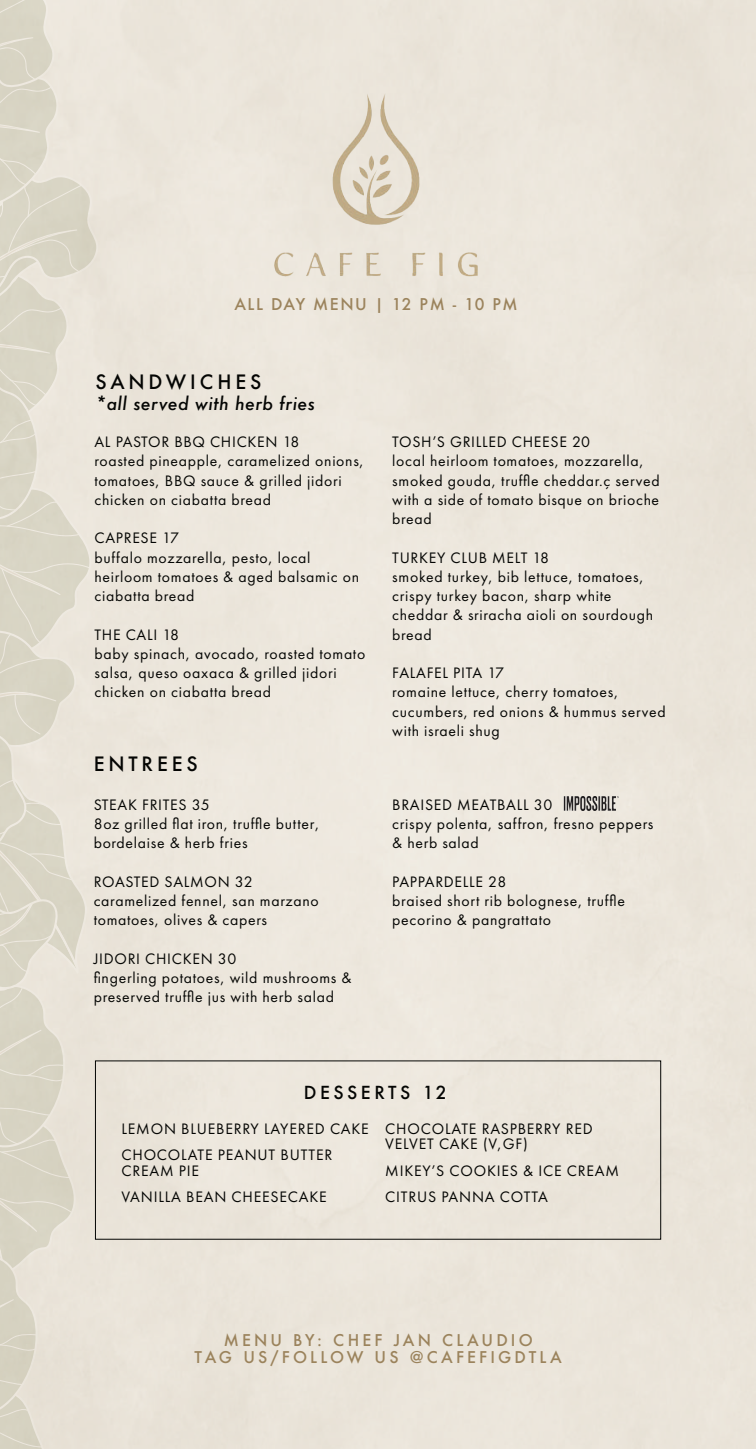
<style>
.page{position:relative;width:756px;height:1449px;background:#fff}
.page>*{position:absolute;margin:0;border:0;box-sizing:border-box;transform-origin:0 0}
.t1{font:500 19.25px "Futura";letter-spacing:.2em;color:#040503}
.t2{font:italic 500 17.5px "Futura";letter-spacing:.025em;color:#040503}
.t3{font:500 17.5px "Futura";letter-spacing:.2em;color:#040503}
.t4{font:15.75px/19.2px "Futura PT";letter-spacing:.045em;color:#040503}
.t5{font:500 15.75px/17.5px "Futura";letter-spacing:.2em;color:#9b835c;text-align:center}
.t6{font:500 15.75px "Futura";letter-spacing:.1em;color:#9b835c}
</style>
<div class="page">
<div style="left:99px;top:0;width:657px;height:1449px;background:#ece6dc"></div>
<svg style="left:0;top:0;width:99px;height:1449px;background:#e1dcce"></svg>
<img style="left:259px;top:82px;width:234px;height:206px">
<img style="left:563px;top:797px;width:58px;height:13px">
<p class="t6" style="left:234px;top:294px;width:285px">ALL DAY MENU | 12 PM - 10 PM</p>
<p class="t1" style="left:95px;top:368px;width:167px">SANDWICHES</p>
<p class="t2" style="left:95px;top:391px;width:221px">*all served with herb fries</p>
<p class="t4" style="left:94px;top:432px;width:271px">AL PASTOR BBQ CHICKEN 18<br>roasted pineapple, caramelized onions, tomatoes, BBQ sauce &amp; grilled jidori chicken on ciabatta bread</p>
<p class="t4" style="left:94px;top:528px;width:266px">CAPRESE 17<br>buffalo mozzarella, pesto, local heirloom tomatoes &amp; aged balsamic on ciabatta bread</p>
<p class="t4" style="left:94px;top:625px;width:272px">THE CALI 18<br>baby spinach, avocado, roasted tomato salsa, queso oaxaca &amp; grilled jidori chicken on ciabatta bread</p>
<p class="t1" style="left:94px;top:751px;width:106px">ENTREES</p>
<p class="t4" style="left:94px;top:795px;width:227px">STEAK FRITES 35<br>8oz grilled flat iron, truffle butter, bordelaise &amp; herb fries</p>
<p class="t4" style="left:94px;top:872px;width:227px">ROASTED SALMON 32 caramelized fennel, san marzano tomatoes, olives &amp; capers</p>
<p class="t4" style="left:94px;top:949px;width:259px">JIDORI CHICKEN 30<br>fingerling potatoes, wild mushrooms &amp; preserved truffle jus with herb salad</p>
<p class="t4" style="left:392px;top:432px;width:269px">TOSH’S GRILLED CHEESE 20<br>local heirloom tomatoes, mozzarella, smoked gouda, truffle cheddar.ç served with a side of tomato bisque on brioche bread</p>
<p class="t4" style="left:392px;top:548px;width:262px">TURKEY CLUB MELT 18<br>smoked turkey, bib lettuce, tomatoes, crispy turkey bacon, sharp white cheddar &amp; sriracha aioli on sourdough bread</p>
<p class="t4" style="left:392px;top:663px;width:275px">FALAFEL PITA 17<br>romaine lettuce, cherry tomatoes, cucumbers, red onions &amp; hummus served with israeli shug</p>
<p class="t4" style="left:392px;top:795px;width:263px">BRAISED MEATBALL 30<br>crispy polenta, saffron, fresno peppers &amp; herb salad</p>
<p class="t4" style="left:392px;top:872px;width:234px">PAPPARDELLE 28<br>braised short rib bolognese, truffle pecorino &amp; pangrattato</p>
<p class="t3" style="left:304px;top:1081px;width:144px">DESSERTS 12</p>
<p class="t4" style="left:122px;top:1115px;width:249px;line-height:26.2px">LEMON BLUEBERRY LAYERED CAKE<br>CHOCOLATE PEANUT BUTTER</p>
<p class="t4" style="left:122px;top:1157px;width:207px;line-height:26.2px">CREAM PIE<br>VANILLA BEAN CHEESECAKE</p>
<p class="t4" style="left:385px;top:1121px;width:209px;line-height:15.8px">CHOCOLATE RASPBERRY RED<br>VELVET CAKE (V,GF)</p>
<p class="t4" style="left:385px;top:1157px;width:235px;line-height:26.2px">MIKEY’S COOKIES &amp; ICE CREAM<br>CITRUS PANNA COTTA</p>
<p class="t5" style="left:195px;top:1331px;width:369px">MENU BY: CHEF JAN CLAUDIO<br>TAG US/FOLLOW US @CAFEFIGDTLA</p>
</div>
